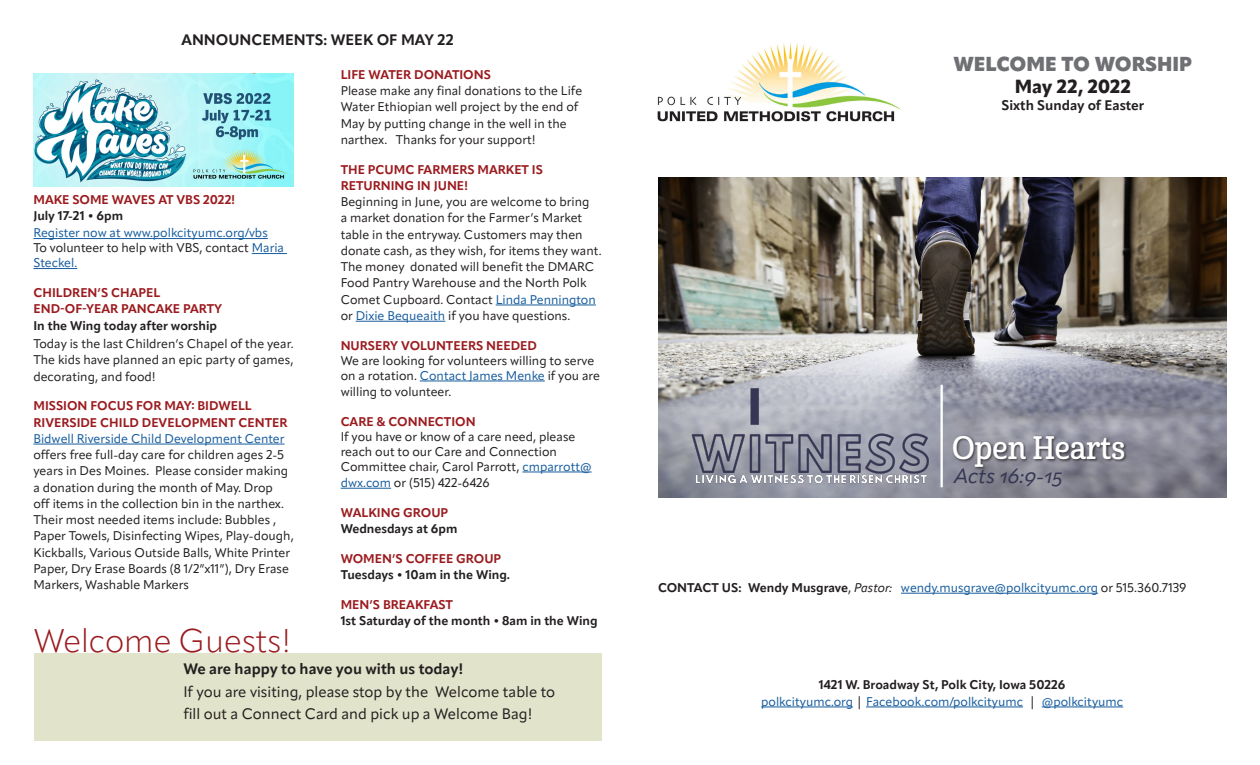
<style>
.page{position:relative;width:1260px;height:765px;background:#fff}
.page>*{position:absolute;margin:0;border:0;box-sizing:border-box;transform-origin:0 0}
.Worship_Element_Head{font:300 32.38px "Apparat";color:#9b1b1f}
.t1{font:31.5px "Cabrito Con Dem";color:#fff}
.t2{font:italic 20.38px "Apparat";letter-spacing:.005em;color:#373755}
.t3{font:900 20px "Apparat";color:#6f7073}
.t4{font:800 18.75px "Apparat";color:#231f20}
.t5{font:15px/22.5px "Apparat";color:#231f20}
.t6{font:700 15px "Apparat";color:#231f20}
.t7{font:700 13.75px "Apparat";color:#231f20}
.Responsive_Reading{font:12.5px/16.2px "Apparat";color:#231f20}
.Announcment_Header{font:700 12.5px/16.2px "Apparat";color:#9b1b1f}
.Responsive_Reading-2{font:12.5px/15px "Apparat";color:#175d9e}
.Responsive_Reading-3{font:700 12.5px "Apparat";color:#231f20}
.s1{color:#231f20}
.s2{color:#175d9e}
.s3{font-weight:700;color:#231f20}
.s4{font-style:italic;color:#231f20}
</style>
<div class="page">
<hr style="left:496px;top:305px;width:100px;height:1px;background:#175d9e">
<hr style="left:356px;top:321px;width:89px;height:1px;background:#175d9e">
<hr style="left:420px;top:381px;width:125px;height:1px;background:#175d9e">
<hr style="left:522px;top:472px;width:70px;height:1px;background:#175d9e">
<hr style="left:341px;top:488px;width:50px;height:1px;background:#175d9e">
<img style="left:657px;top:43px;width:244px;height:79px">
<hr style="left:901px;top:593px;width:197px;height:1px;background:#175d9e">
<hr style="left:761px;top:707px;width:92px;height:1px;background:#175d9e">
<hr style="left:866px;top:707px;width:157px;height:1px;background:#175d9e">
<hr style="left:1042px;top:707px;width:81px;height:1px;background:#175d9e">
<img style="left:658px;top:178px;width:568px;height:319px">
<div style="left:34px;top:653px;width:568px;height:88px;background:#e1e4ca"></div>
<hr style="left:33px;top:238px;width:235px;height:1px;background:#175d9e">
<hr style="left:252px;top:253px;width:35px;height:1px;background:#175d9e">
<hr style="left:33px;top:268px;width:44px;height:1px;background:#175d9e">
<hr style="left:33px;top:444px;width:252px;height:1px;background:#175d9e">
<img style="left:687px;top:373px;width:248px;height:125px">
<div style="left:952px;top:435px;width:176px;height:36px;background:#231f20;opacity:.75"></div>
<hr style="left:941px;top:386px;width:2px;height:100px;background:#fff">
<img style="left:33px;top:73px;width:260px;height:114px">
<p class="t6" style="left:182px;top:31px;width:274px">ANNOUNCEMENTS: WEEK OF MAY 22</p>
<p class="Announcment_Header" style="left:33px;top:191px;width:204px">MAKE SOME WAVES AT VBS 2022!</p>
<p class="Responsive_Reading-3" style="left:33px;top:208px;width:91px">July 17-21 • 6pm</p>
<p class="Responsive_Reading-2" style="left:33px;top:225px;width:252px">Register now at www.polkcityumc.org/vbs<br><span class="s1">To volunteer to help with VBS, contact</span> Maria<br>Steckel.</p>
<p class="Announcment_Header" style="left:33px;top:285px;width:190px">CHILDREN’S CHAPEL<br>END-OF-YEAR PANCAKE PARTY</p>
<p class="Responsive_Reading-3" style="left:33px;top:318px;width:185px">In the Wing today after worship</p>
<p class="Responsive_Reading" style="left:33px;top:336px;width:262px;text-align:justify">Today is the last Children’s Chapel of the year.<br>The kids have planned an epic party of games, decorating, and food!</p>
<p class="Announcment_Header" style="left:33px;top:398px;width:256px">MISSION FOCUS FOR MAY: BIDWELL<br>RIVERSIDE CHILD DEVELOPMENT CENTER</p>
<p class="Responsive_Reading" style="left:33px;top:430px;width:262px"><span class="s2">Bidwell Riverside Child Development Center </span>offers free full-day care for children ages 2-5 years in Des Moines. Please consider making a donation during the month of May. Drop<br>off items in the collection bin in the narthex.<br>Their most needed items include: Bubbles , Paper Towels, Disinfecting Wipes, Play-dough, Kickballs, Various Outside Balls, White Printer Paper, Dry Erase Boards (8 1/2”x11”), Dry Erase Markers, Washable Markers</p>
<p class="Worship_Element_Head" style="left:34px;top:621px;width:259px">Welcome Guests!</p>
<p class="Announcment_Header" style="left:341px;top:66px;width:152px">LIFE WATER DONATIONS</p>
<p class="Responsive_Reading" style="left:341px;top:83px;width:243px">Please make any final donations to the Life Water Ethiopian well project by the end of May by putting change in the well in the narthex. Thanks for your support!</p>
<p class="Announcment_Header" style="left:341px;top:161px;width:204px">THE PCUMC FARMERS MARKET IS<br>RETURNING IN JUNE!</p>
<p class="Responsive_Reading" style="left:341px;top:194px;width:262px">Beginning in June, you are welcome to bring<br>a market donation for the Farmer’s Market table in the entryway. Customers may then donate cash, as they wish, for items they want.<br>The money donated will benefit the DMARC Food Pantry Warehouse and the North Polk Comet Cupboard. Contact <span class="s2">Linda Pennington </span>or <span class="s2">Dixie Bequeaith</span> if you have questions.</p>
<p class="Announcment_Header" style="left:341px;top:337px;width:198px">NURSERY VOLUNTEERS NEEDED</p>
<p class="Responsive_Reading" style="left:341px;top:353px;width:261px;line-height:15px">We are looking for volunteers willing to serve on a rotation. <span class="s2">Contact James Menke</span> if you are</p>
<p class="Responsive_Reading" style="left:341px;top:383px;width:112px">willing to volunteer.</p>
<p class="Announcment_Header" style="left:341px;top:413px;width:136px">CARE &amp; CONNECTION</p>
<p class="Responsive_Reading" style="left:341px;top:429px;width:252px;line-height:15px">If you have or know of a care need, please reach out to our Care and Connection<br>Committee chair, Carol Parrott, <span class="s2">cmparrott@</span></p>
<p class="Responsive_Reading" style="left:341px;top:474px;width:151px"><span class="s2">dwx.com</span> or (515) 422-6426</p>
<p class="Announcment_Header" style="left:341px;top:504px;width:109px">WALKING GROUP</p>
<p class="Responsive_Reading-3" style="left:341px;top:521px;width:118px">Wednesdays at 6pm</p>
<p class="Announcment_Header" style="left:341px;top:550px;width:162px">WOMEN’S COFFEE GROUP</p>
<p class="Responsive_Reading-3" style="left:341px;top:567px;width:171px">Tuesdays • 10am in the Wing.</p>
<p class="Announcment_Header" style="left:341px;top:596px;width:114px">MEN’S BREAKFAST</p>
<p class="Responsive_Reading-3" style="left:341px;top:613px;width:259px">1st Saturday of the month • 8am in the Wing</p>
<p class="t6" style="left:183px;top:660px;width:282px">We are happy to have you with us today!</p>
<p class="t5" style="left:183px;top:680px;width:373px">If you are visiting, please stop by the Welcome table to fill out a Connect Card and pick up a Welcome Bag!</p>
<p class="t3" style="left:953px;top:51px;width:240px">WELCOME TO WORSHIP</p>
<p class="t4" style="left:1015px;top:75px;width:118px">May 22, 2022</p>
<p class="t7" style="left:1001px;top:96px;width:144px">Sixth Sunday of Easter</p>
<p class="t1" style="left:952px;top:429px;width:175px">Open Hearts</p>
<p class="t2" style="left:954px;top:464px;width:110px">Acts 16:9-15</p>
<p class="Responsive_Reading-2" style="left:658px;top:580px;width:530px"><span class="s3">CONTACT US: Wendy Musgrave</span><span class="s1">,</span> <span class="s4">Pastor:</span> wendy.musgrave@polkcityumc.org <span class="s1">or 515.360.7139</span></p>
<p class="Responsive_Reading-3" style="left:819px;top:677px;width:248px">1421 W. Broadway St, Polk City, Iowa 50226</p>
<p class="Responsive_Reading-2" style="left:761px;top:694px;width:363px">polkcityumc.org <span class="s1">|</span> Facebook.com/polkcityumc <span class="s1">|</span> @polkcityumc</p>
</div>
